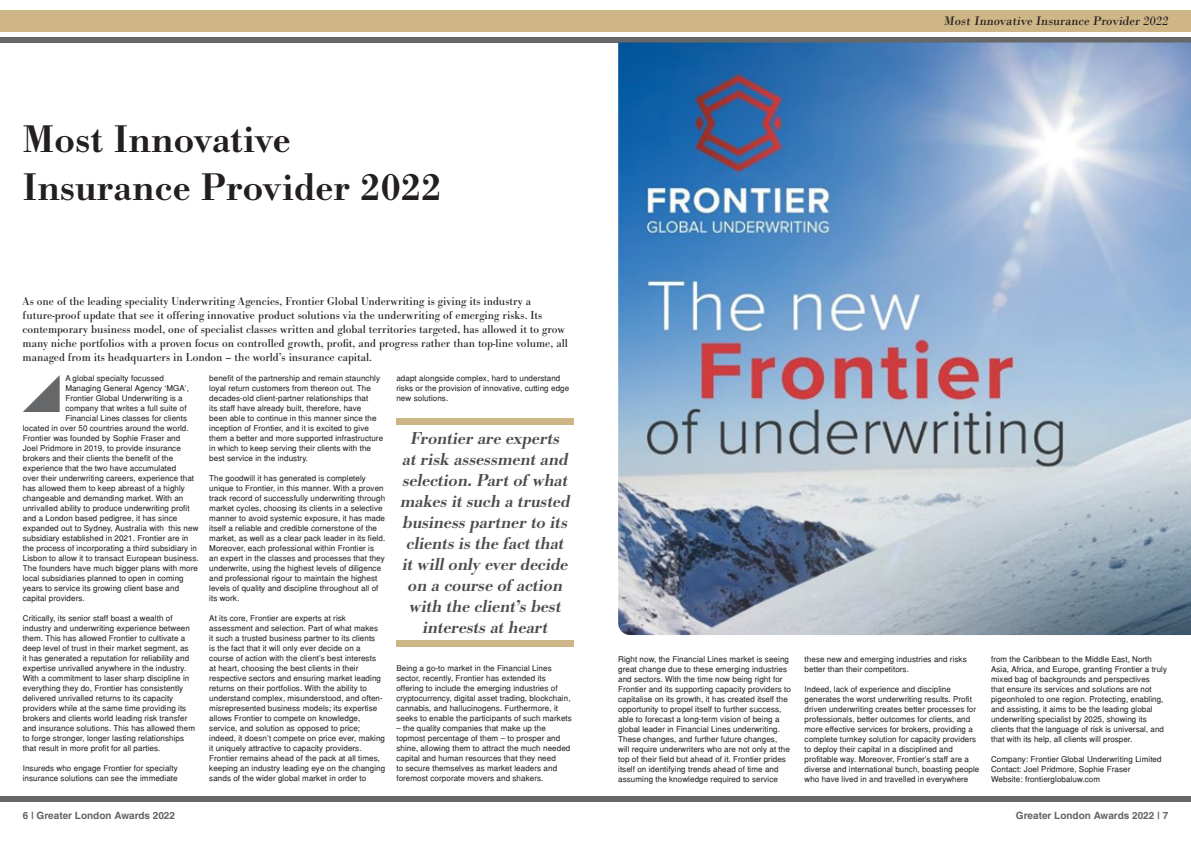
<style>
.page{position:relative;width:1191px;height:842px;background:#fff}
.page>*{position:absolute;margin:0;border:0;box-sizing:border-box;transform-origin:0 0}
.t1{font:500 40px/48px "Bodoni URW";letter-spacing:.01em;color:#231f20}
.t2{font:italic 500 18px/21px "Bodoni URW";color:#4b4c4d;text-align:center}
.t3{font:13px "Bodoni";color:#231f20}
.t4{font:12px/14px "Bodoni URW";color:#231f20}
.t5{font:700 10px "Helvetica";color:#636366}
.t6{font:8px/10px "Helvetica";letter-spacing:.01em;color:#231f20}
</style>
<div class="page">
<div style="left:0;top:10px;width:1191px;height:21px;background:#cfb686"></div>
<div style="left:0;top:37px;width:1191px;height:6px;background:#666768"></div>
<svg style="left:23px;top:375px;width:37px;height:37px"></svg>
<img style="left:618px;top:43px;width:573px;height:592px">
<div style="left:0;top:796px;width:1191px;height:5px;background:#666768"></div>
<div style="left:396px;top:418px;width:177px;height:6px;background:#ceb586"></div>
<div style="left:396px;top:641px;width:177px;height:6px;background:#ceb586"></div>
<p class="t1" style="left:23px;top:116px;width:420px">Most Innovative<br>Insurance Provider 2022</p>
<p class="t4" style="left:23px;top:294px;width:547px">As one of the leading speciality Underwriting Agencies, Frontier Global Underwriting is giving its industry a future-proof update that see it offering innovative product solutions via the underwriting of emerging risks. Its contemporary business model, one of specialist classes written and global territories targeted, has allowed it to grow many niche portfolios with a proven focus on controlled growth, profit, and progress rather than top-line volume, all managed from its headquarters in London – the world’s insurance capital.</p>
<p class="t6" style="left:65px;top:373px;width:100px">A global specialty focussed</p>
<p class="t6" style="left:65px;top:383px;width:125px">Managing General Agency ‘MGA’,</p>
<p class="t6" style="left:65px;top:393px;width:119px">Frontier Global Underwriting is a</p>
<p class="t6" style="left:65px;top:403px;width:123px">company that writes a full suite of</p>
<p class="t6" style="left:65px;top:413px;width:123px">Financial Lines classes for clients</p>
<p class="t6" style="left:23px;top:423px;width:167px">located in over 50 countries around the world.</p>
<p class="t6" style="left:23px;top:433px;width:159px">Frontier was founded by Sophie Fraser and</p>
<p class="t6" style="left:23px;top:443px;width:160px">Joel Pridmore in 2019, to provide insurance</p>
<p class="t6" style="left:23px;top:453px;width:152px">brokers and their clients the benefit of the</p>
<p class="t6" style="left:23px;top:463px;width:155px">experience that the two have accumulated</p>
<p class="t6" style="left:23px;top:473px;width:173px">over their underwriting careers, experience that</p>
<p class="t6" style="left:23px;top:483px;width:164px">has allowed them to keep abreast of a highly</p>
<p class="t6" style="left:23px;top:493px;width:162px">changeable and demanding market. With an</p>
<p class="t6" style="left:23px;top:503px;width:168px">unrivalled ability to produce underwriting profit</p>
<p class="t6" style="left:23px;top:513px;width:156px">and a London based pedigree, it has since</p>
<p class="t6" style="left:23px;top:523px;width:177px">expanded out to Sydney, Australia with this new</p>
<p class="t6" style="left:23px;top:533px;width:167px">subsidiary established in 2021. Frontier are in</p>
<p class="t6" style="left:23px;top:543px;width:176px">the process of incorporating a third subsidiary in</p>
<p class="t6" style="left:23px;top:553px;width:177px">Lisbon to allow it to transact European business.</p>
<p class="t6" style="left:23px;top:563px;width:177px">The founders have much bigger plans with more</p>
<p class="t6" style="left:23px;top:573px;width:162px">local subsidiaries planned to open in coming</p>
<p class="t6" style="left:23px;top:583px;width:158px">years to service its growing client base and</p>
<p class="t6" style="left:23px;top:593px;width:63px">capital providers.</p>
<p class="t6" style="left:23px;top:613px;width:174px">Critically, its senior staff boast a wealth of industry and underwriting experience between them. This has allowed Frontier to cultivate a deep level of trust in their market segment, as<br>it has generated a reputation for reliability and expertise unrivalled anywhere in the industry.<br>With a commitment to laser sharp discipline in everything they do, Frontier has consistently delivered unrivalled returns to its capacity providers while at the same time providing its brokers and clients world leading risk transfer and insurance solutions. This has allowed them to forge stronger, longer lasting relationships that result in more profit for all parties.</p>
<p class="t6" style="left:23px;top:763px;width:156px">Insureds who engage Frontier for specialty insurance solutions can see the immediate</p>
<p class="t6" style="left:209px;top:373px;width:175px">benefit of the partnership and remain staunchly loyal return customers from thereon out. The decades-old client-partner relationships that<br>its staff have already built, therefore, have<br>been able to continue in this manner since the inception of Frontier, and it is excited to give them a better and more supported infrastructure in which to keep serving their clients with the best service in the industry.</p>
<p class="t6" style="left:209px;top:473px;width:177px">The goodwill it has generated is completely unique to Frontier, in this manner. With a proven track record of successfully underwriting through market cycles, choosing its clients in a selective manner to avoid systemic exposure, it has made itself a reliable and credible cornerstone of the market, as well as a clear pack leader in its field.<br>Moreover, each professional within Frontier is<br>an expert in the classes and processes that they underwrite, using the highest levels of diligence and professional rigour to maintain the highest levels of quality and discipline throughout all of its work.</p>
<p class="t6" style="left:209px;top:613px;width:177px">At its core, Frontier are experts at risk assessment and selection. Part of what makes<br>it such a trusted business partner to its clients<br>is the fact that it will only ever decide on a course of action with the client’s best interests<br>at heart, choosing the best clients in their respective sectors and ensuring market leading returns on their portfolios. With the ability to understand complex, misunderstood, and often&shy;misrepresented business models; its expertise allows Frontier to compete on knowledge, service, and solution as opposed to price; indeed, it doesn’t compete on price ever, making it uniquely attractive to capacity providers.<br>Frontier remains ahead of the pack at all times, keeping an industry leading eye on the changing sands of the wider global market in order to</p>
<p class="t6" style="left:396px;top:373px;width:174px">adapt alongside complex, hard to understand risks or the provision of innovative, cutting edge new solutions.</p>
<p class="t2" style="left:400px;top:428px;width:175px">Frontier are experts atrisk assessmentand selection.Partof what makesitsuch a trusted businesspartner to its clientsisthe factthat itwillonly ever decide on a course of action with the client’sbest interestsatheart</p>
<p class="t6" style="left:396px;top:663px;width:177px">Being a go-to market in the Financial Lines sector, recently, Frontier has extended its offering to include the emerging industries of cryptocurrency, digital asset trading, blockchain, cannabis, and hallucinogens. Furthermore, it seeks to enable the participants of such markets</p>
<p class="t6" style="left:396px;top:723px;width:175px">– the quality companies that make up the topmost percentage of them – to prosper and shine, allowing them to attract the much needed capital and human resources that they need<br>to secure themselves as market leaders and foremost corporate movers and shakers.</p>
<p class="t3" style="left:943px;top:13px;width:228px">Most Innovative Insurance Provider 2022</p>
<p class="t6" style="left:618px;top:654px;width:174px">Right now, the Financial Lines market is seeing great change due to these emerging industries and sectors. With the time now being right for Frontier and its supporting capacity providers to capitalise on its growth, it has created itself the opportunity to propel itself to further success, able to forecast a long-term vision of being a global leader in Financial Lines underwriting.<br>These changes, and further future changes,<br>will require underwriters who are not only at the top of their field but ahead of it. Frontier prides itself on identifying trends ahead of time and assuming the knowledge required to service</p>
<p class="t6" style="left:804px;top:654px;width:164px">these new and emerging industries and risks better than their competitors.</p>
<p class="t6" style="left:804px;top:684px;width:176px">Indeed, lack of experience and discipline generates the worst underwriting results. Profit driven underwriting creates better processes for professionals, better outcomes for clients, and more effective services for brokers, providing a complete turnkey solution for capacity providers to deploy their capital in a disciplined and profitable way. Moreover, Frontier’s staff are a diverse and international bunch, boasting people who have lived in and travelled in everywhere</p>
<p class="t6" style="left:991px;top:654px;width:177px">from the Caribbean to the Middle East, North Asia, Africa, and Europe, granting Frontier a truly mixed bag of backgrounds and perspectives<br>that ensure its services and solutions are not pigeonholed to one region. Protecting, enabling, and assisting, it aims to be the leading global underwriting specialist by 2025, showing its clients that the language of risk is universal, and that with its help, all clients will prosper.</p>
<p class="t6" style="left:991px;top:754px;width:172px">Company: Frontier Global Underwriting Limited</p>
<p class="t6" style="left:991px;top:764px;width:141px">Contact: Joel Pridmore, Sophie Fraser</p>
<p class="t6" style="left:991px;top:774px;width:111px">Website: frontierglobaluw.com</p>
<p class="t5" style="left:23px;top:810px;width:154px">6 | Greater London Awards 2022</p>
<p class="t5" style="left:1016px;top:810px;width:154px">Greater London Awards 2022 | 7</p>
</div>
